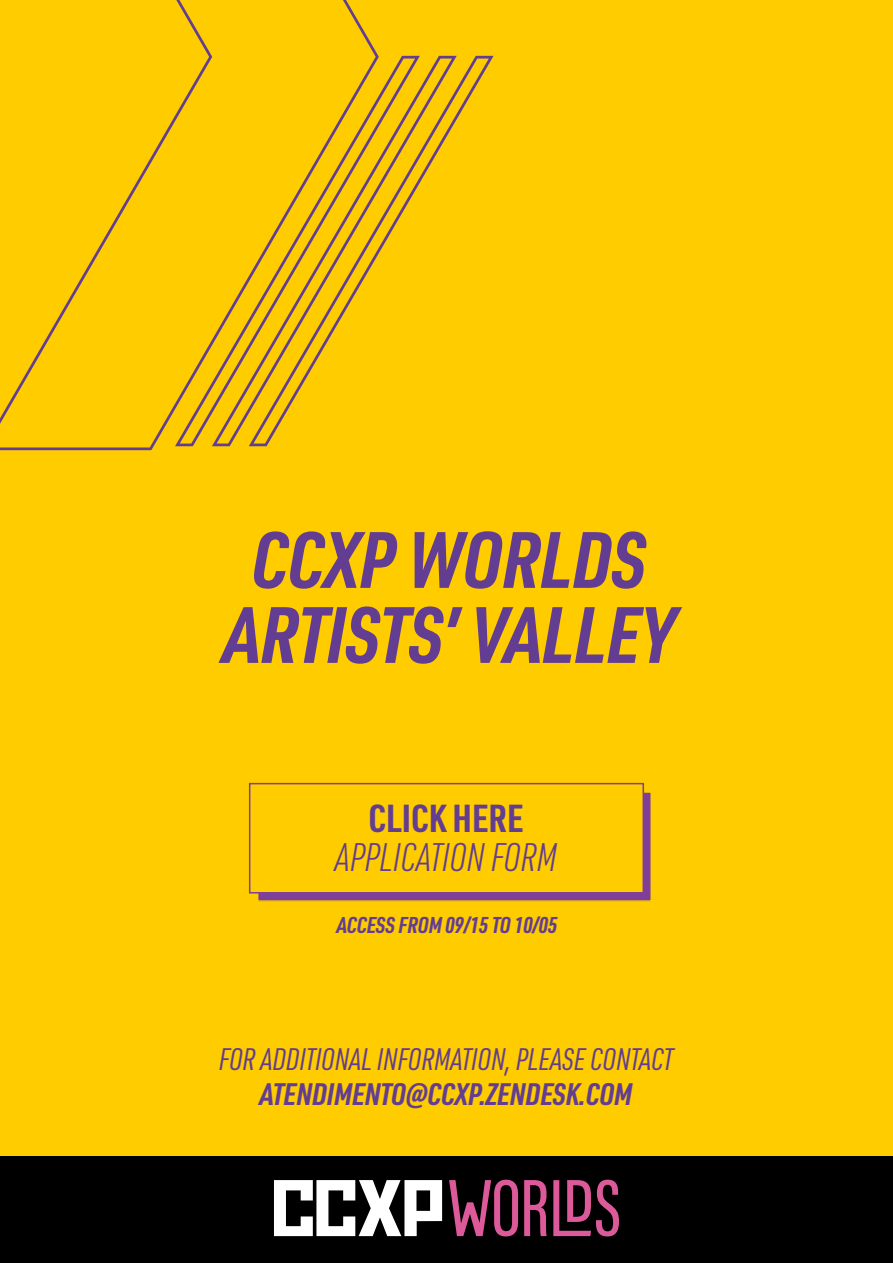
<style>
.page{position:relative;width:893px;height:1263px;background:#fc0}
.page>*{position:absolute;margin:0;border:0;box-sizing:border-box;transform-origin:0 0}
.t1{font:italic 700 78px/75px "URWDIN Cond";color:#623d91;text-align:center}
.t2{font:italic 300 37.95px "URWDIN Cond";letter-spacing:-.01em;color:#623d91}
.t3{font:700 37.95px "URWDIN Cond";color:#623d91}
.t4{font:italic 30.3px "URWDIN Cond";color:#623d91}
.t5{font:italic 700 30.3px "URWDIN Cond";color:#623d91}
.t6{font:italic 700 22.35px "URWDIN Cond";color:#623d91}
</style>
<div class="page">
<svg style="left:457px;top:56px;width:37px;height:63px"></svg>
<svg style="left:420px;top:56px;width:37px;height:126px"></svg>
<svg style="left:379px;top:56px;width:41px;height:197px"></svg>
<svg style="left:0;top:0;width:379px;height:450px"></svg>
<div style="left:0;top:1156px;width:893px;height:107px;background:#000"></div>
<svg style="left:274px;top:1180px;width:168px;height:56px"></svg>
<svg style="left:524px;top:1180px;width:23px;height:56px"></svg>
<svg style="left:449px;top:1180px;width:69px;height:56px"></svg>
<svg style="left:553px;top:1179px;width:66px;height:57px"></svg>
<div style="left:258px;top:792px;width:393px;height:109px;background:#7f3f98"></div>
<div style="left:257px;top:791px;width:395px;height:111px;border:2px solid #fc0"></div>
<div style="left:250px;top:784px;width:393px;height:109px;background:#fc0"></div>
<div style="left:249px;top:783px;width:395px;height:110px;border:2px solid #7f3f98"></div>
<h1 class="t1" style="left:223px;top:519px;width:452px">CCXP WORLDS<br>ARTISTS’ VALLEY</h1>
<p class="t3" style="left:368px;top:792px;width:157px">CLICK HERE</p>
<p class="t2" style="left:335px;top:833px;width:224px">APPLICATION FORM</p>
<p class="t6" style="left:337px;top:909px;width:222px">ACCESS FROM 09/15 TO 10/05</p>
<p class="t4" style="left:219px;top:1039px;width:456px">FOR ADDITIONAL INFORMATION, PLEASE CONTACT</p>
<p class="t5" style="left:260px;top:1074px;width:374px">ATENDIMENTO@CCXP.ZENDESK.COM</p>
</div>
